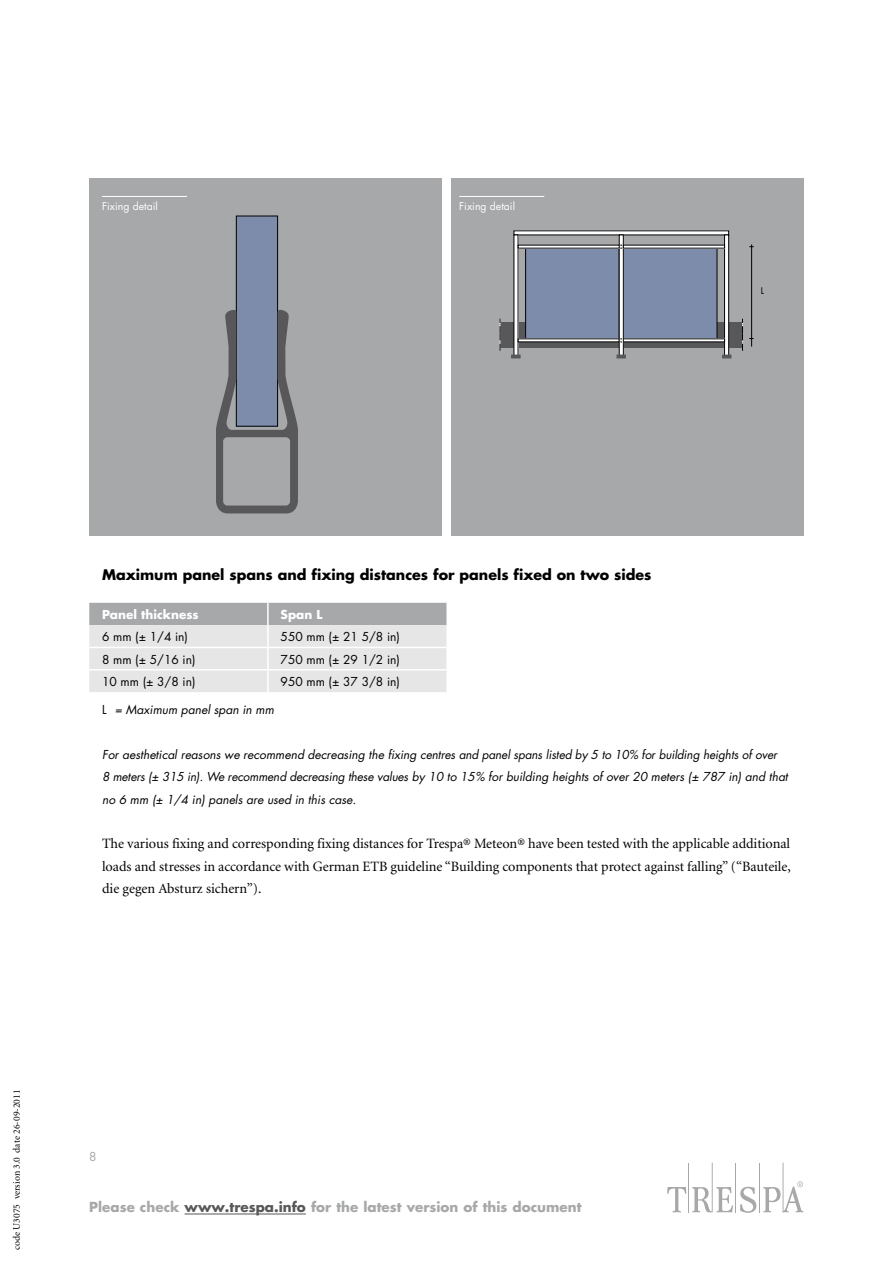
<style>
.page{position:relative;width:893px;height:1263px;background:#fff}
.page>*{position:absolute;margin:0;border:0;box-sizing:border-box;transform-origin:0 0}
.t1{font:14.25px/22.4px "TR Minion";letter-spacing:-.005em;color:#000;text-align:justify}
.t2{font:700 14.25px "TR Futura";color:#000}
.t3{font:700 13.5px "TR Futura";color:#a7a8aa}
.t4{font:italic 12px/22.4px "TR Futura";color:#000}
.t5{font:12px "TR Futura";color:#000}
.t6{font:700 12px "TR Futura";color:#fff}
.t7{font:12px "TR Futura";color:#a7a8aa}
.t8{font:10.5px "TR Futura";color:#fff}
.t9{font:9.75px "TR Minion";color:#000}
.t10{font:9px "Futura";color:#000}
.s1{font-style:normal}
.s2{color:#58585a}
</style>
<div class="page">
<hr style="left:759px;top:1163px;width:1px;height:49px;background:#a7a8aa">
<hr style="left:783px;top:1163px;width:1px;height:49px;background:#a7a8aa">
<hr style="left:735px;top:1163px;width:1px;height:49px;background:#a7a8aa">
<hr style="left:712px;top:1163px;width:1px;height:49px;background:#a7a8aa">
<hr style="left:688px;top:1163px;width:1px;height:49px;background:#a7a8aa">
<svg style="left:740px;top:1187px;width:16px;height:26px"></svg>
<svg style="left:667px;top:1187px;width:19px;height:25px"></svg>
<svg style="left:692px;top:1187px;width:41px;height:25px"></svg>
<svg style="left:763px;top:1181px;width:40px;height:31px"></svg>
<hr style="left:185px;top:1213px;width:121px;height:1px;background:#58585a">
<div style="left:89px;top:179px;width:353px;height:357px;background:#a7a8aa"></div>
<hr style="left:102px;top:196px;width:85px;height:1px;background:#fff">
<div style="left:236px;top:216px;width:42px;height:210px;background:#7e8cac"></div>
<div style="left:236px;top:216px;width:42px;height:210px;border:1px solid #000"></div>
<svg style="left:216px;top:308px;width:82px;height:205px"></svg>
<div style="left:451px;top:179px;width:353px;height:357px;background:#a7a8aa"></div>
<hr style="left:459px;top:196px;width:85px;height:1px;background:#fff">
<svg style="left:501px;top:322px;width:118px;height:26px"></svg>
<svg style="left:623px;top:322px;width:119px;height:26px"></svg>
<div style="left:724px;top:235px;width:5px;height:121px;background:#fff"></div>
<div style="left:724px;top:235px;width:5px;height:121px;border:1px solid #000"></div>
<svg style="left:742px;top:319px;width:1px;height:32px"></svg>
<hr style="left:751px;top:244px;width:1px;height:103px;background:#000">
<svg style="left:500px;top:319px;width:1px;height:32px"></svg>
<div style="left:623px;top:248px;width:94px;height:91px;background:#7e8cac"></div>
<div style="left:526px;top:248px;width:93px;height:91px;background:#7e8cac"></div>
<svg style="left:512px;top:355px;width:8px;height:3px"></svg>
<svg style="left:617px;top:355px;width:9px;height:3px"></svg>
<svg style="left:722px;top:355px;width:9px;height:3px"></svg>
<svg style="left:89px;top:603px;width:357px;height:89px;background:#d6d6d7"></svg>
<hr style="left:267px;top:603px;width:2px;height:22px;background:#fff">
<hr style="left:267px;top:670px;width:2px;height:22px;background:#fff">
<hr style="left:267px;top:625px;width:2px;height:22px;background:#fff">
<hr style="left:267px;top:648px;width:2px;height:21px;background:#fff">
<hr style="left:89px;top:669px;width:179px;height:1px;background:#fff">
<hr style="left:268px;top:669px;width:178px;height:1px;background:#fff">
<hr style="left:89px;top:647px;width:179px;height:1px;background:#fff">
<hr style="left:268px;top:647px;width:178px;height:1px;background:#fff">
<p class="t8" style="left:102px;top:198px;width:57px">Fixing detail</p>
<p class="t8" style="left:459px;top:198px;width:57px">Fixing detail</p>
<p class="t10" style="left:761px;top:284px;width:5px">L</p>
<p class="t2" style="left:102px;top:565px;width:551px">Maximum panel spans and fixing distances for panels fixed on two sides</p>
<p class="t6" style="left:102px;top:606px;width:98px">Panel thickness</p>
<p class="t6" style="left:281px;top:606px;width:43px">Span L</p>
<p class="t5" style="left:102px;top:628px;width:87px">6 mm (± 1/4 in)</p>
<p class="t5" style="left:281px;top:628px;width:121px">550 mm (± 21 5/8 in)</p>
<p class="t5" style="left:102px;top:651px;width:95px">8 mm (± 5/16 in)</p>
<p class="t5" style="left:281px;top:651px;width:121px">750 mm (± 29 1/2 in)</p>
<p class="t5" style="left:102px;top:673px;width:95px">10 mm (± 3/8 in)</p>
<p class="t5" style="left:281px;top:673px;width:121px">950 mm (± 37 3/8 in)</p>
<p class="t4" style="left:102px;top:699px;width:174px"><span class="s1">L</span> = Maximum panel span in mm</p>
<p class="t4" style="left:102px;top:744px;width:687px">For aesthetical reasons we recommend decreasing the fixing centres and panel spans listed by 5 to 10% for building heights of over<br>8 meters (± 315 in). We recommend decreasing these values by 10 to 15% for building heights of over 20 meters (± 787 in) and that no 6 mm (± 1/4 in) panels are used in this case.</p>
<p class="t1" style="left:102px;top:833px;width:690px">The various fixing and corresponding fixing distances for Trespa® Meteon® have been tested with the applicable additional loads and stresses in accordance with German ETB guideline “Building components that protect against falling” (“Bauteile, die gegen Absturz sichern”).</p>
<p class="t9" style="left:12px;top:1250px;width:162px;rotate:-90deg">code U3075 version 3.0 date 26-09-2011</p>
<p class="t7" style="left:89px;top:1148px;width:9px">8</p>
<p class="t3" style="left:89px;top:1197px;width:494px">Please check <span class="s2">www.trespa.info</span> for the latest version of this document</p>
</div>
